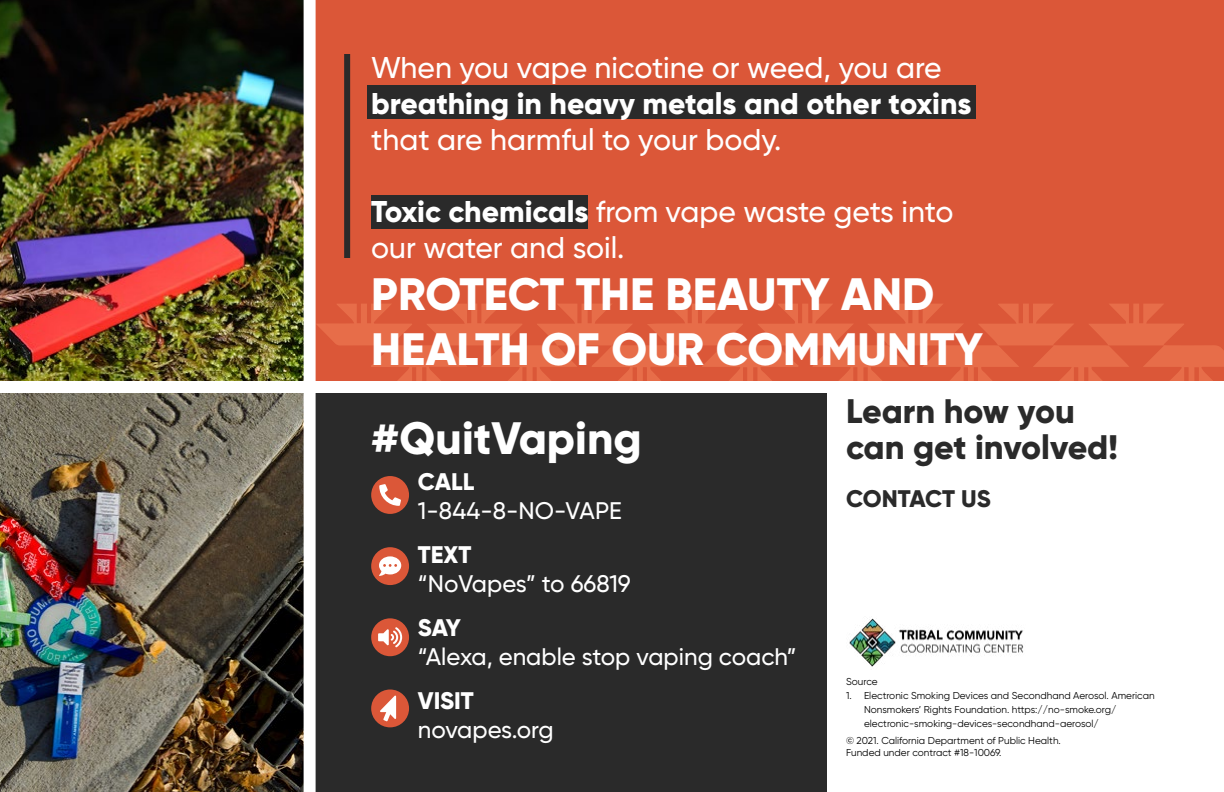
<style>
.page{position:relative;width:1224px;height:792px;background:#fff}
.page>*{position:absolute;margin:0;border:0;box-sizing:border-box;transform-origin:0 0}
.t1{font:800 45.4px/54.4px "Gilroy";color:#fff}
.t2{font:800 34px/36px "Gilroy";letter-spacing:-.005em;color:#2a2a2a}
.t3{font:500 30px/36px "Gilroy";color:#fff}
.t4{font:800 30px "Gilroy";color:#fff}
.t5{font:500 24px "Gilroy";color:#fff}
.t6{font:800 24px "Gilroy";color:#fff}
.t7{font:800 24px "Gilroy";letter-spacing:-.01em;color:#2a2a2a}
.t8{font:10px/14px "Gilroy";color:#000}
.s1{font-weight:800}
</style>
<div class="page">
<div style="left:316px;top:0;width:908px;height:387px;background:#db5738"></div>
<div style="left:310px;top:387px;width:517px;height:405px;background:#2a2a2a"></div>
<div style="left:367px;top:85px;width:608px;height:34px;background:#2a2a2a"></div>
<div style="left:371px;top:195px;width:217px;height:34px;background:#2a2a2a"></div>
<svg style="left:316px;top:304px;width:908px;height:77px"></svg>
<img style="left:0;top:0;width:304px;height:381px">
<img style="left:0;top:393px;width:304px;height:399px">
<div style="left:304px;top:0;width:12px;height:792px;background:#fff"></div>
<div style="left:344px;top:54px;width:6px;height:204px;background:#2a2a2a"></div>
<div style="left:0;top:381px;width:1224px;height:12px;background:#fff"></div>
<div style="left:371px;top:476px;width:38px;height:38px;background:#db5738;border-radius:50%"></div>
<svg style="left:379px;top:484px;width:22px;height:22px"></svg>
<div style="left:371px;top:547px;width:38px;height:38px;background:#db5738;border-radius:50%"></div>
<svg style="left:379px;top:556px;width:22px;height:20px"></svg>
<div style="left:371px;top:618px;width:38px;height:38px;background:#db5738;border-radius:50%"></div>
<svg style="left:378px;top:627px;width:24px;height:20px"></svg>
<div style="left:371px;top:690px;width:38px;height:37px;background:#db5738;border-radius:50%"></div>
<svg style="left:380px;top:695px;width:16px;height:26px"></svg>
<img style="left:849px;top:618px;width:175px;height:49px">
<h3 class="t3" style="left:371px;top:49px;width:572px">When you vape nicotine or weed, you are</h3>
<h3 class="t4" style="left:371px;top:85px;width:602px">breathing in heavy metals and other toxins</h3>
<h3 class="t3" style="left:371px;top:121px;width:412px">that are harmful to your body.</h3>
<h3 class="t3" style="left:371px;top:193px;width:584px"><span class="s1">Toxic chemicals</span> from vape waste gets into our water and soil.</h3>
<h1 class="t1" style="left:371px;top:267px;width:613px">PROTECT THE BEAUTY AND<br>HEALTH OF OUR COMMUNITY</h1>
<h1 class="t1" style="left:371px;top:411px;width:272px">#QuitVaping</h1>
<h3 class="t6" style="left:418px;top:467px;width:58px">CALL</h3>
<h3 class="t5" style="left:418px;top:496px;width:205px">1-844-8-NO-VAPE</h3>
<h3 class="t6" style="left:418px;top:540px;width:55px">TEXT</h3>
<h3 class="t5" style="left:418px;top:569px;width:214px">“NoVapes” to 66819</h3>
<h3 class="t6" style="left:418px;top:613px;width:45px">SAY</h3>
<h3 class="t5" style="left:418px;top:642px;width:380px">“Alexa, enable stop vaping coach”</h3>
<h3 class="t6" style="left:418px;top:686px;width:57px">VISIT</h3>
<h3 class="t5" style="left:418px;top:715px;width:137px">novapes.org</h3>
<h2 class="t2" style="left:846px;top:393px;width:273px">Learn how you can get involved!</h2>
<h3 class="t7" style="left:846px;top:484px;width:146px">CONTACT US</h3>
<p class="t8" style="left:846px;top:675px;width:33px">Source</p>
<p class="t8" style="left:864px;top:689px;width:292px;text-indent:-18px">1. Electronic Smoking Devices and Secondhand Aerosol. American<br>Nonsmokers’ Rights Foundation. https://no-smoke.org/ electronic-smoking-devices-secondhand-aerosol/</p>
<p class="t8" style="left:846px;top:734px;width:216px;line-height:12px">© 2021. California Department of Public Health.<br>Funded under contract #18-10069.</p>
</div>
